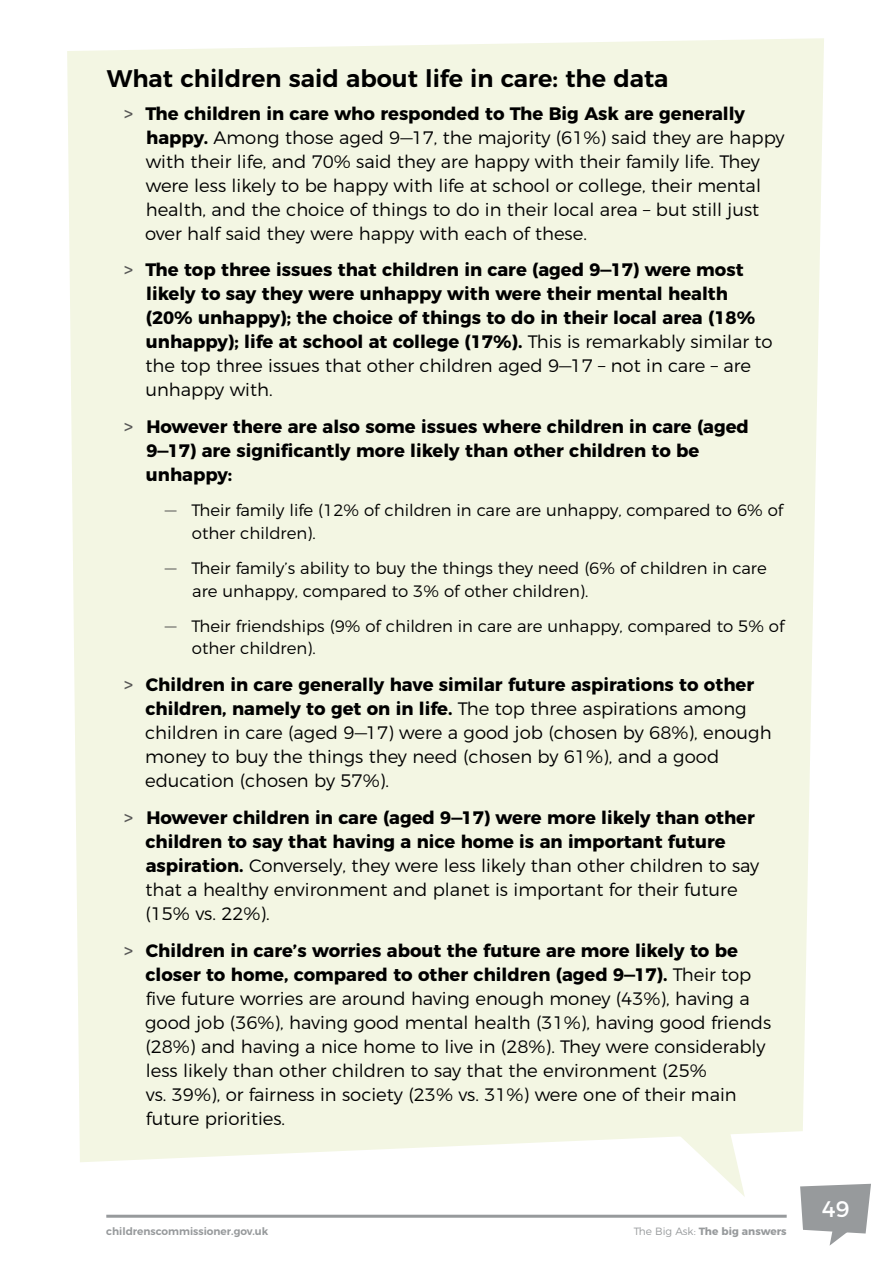
<style>
.page{position:relative;width:893px;height:1263px;background:#fff}
.page>*{position:absolute;margin:0;border:0;box-sizing:border-box;transform-origin:0 0}
.CC_section_sub_headi{font:600 24px "Montserrat";color:#000}
.t1{font:22.5px "Montserrat";color:#fff}
.t2{font:300 18px/24px "Montserrat";color:#000}
.t3{font:700 18px/24px "Montserrat";color:#000}
.t4{font:300 16.5px/22.5px "Montserrat";color:#000}
.t5{font:600 10.5px "Montserrat";color:#979a9c}
.t6{font:700 10.5px "Montserrat";color:#979a9c}
.s1{font-family:"Montserrat Alternates";font-weight:400;color:#575756}
.s2{font-weight:700}
.s3{font-size:17.25px}
.s4{font-weight:300}
.s5{font-weight:300;font-size:17.25px}
.s6{color:#575756}
.s7{font-weight:700;font-size:17.25px}
</style>
<div class="page">
<div style="left:67px;top:38px;width:757px;height:1124px;background:#f3f6e3"></div>
<svg style="left:636px;top:1095px;width:109px;height:102px"></svg>
<svg style="left:800px;top:1184px;width:71px;height:61px"></svg>
<hr style="left:106px;top:1215px;width:681px;height:3px;background:#979a9c">
<p class="CC_section_sub_headi" style="left:107px;top:59px;width:563px">What children said about life in care: the data</p>
<p class="t2" style="left:145px;top:100px;width:641px;text-indent:-21px"><span class="s1">&gt;</span> <span class="s2">The children in care who responded to The Big Ask are generally happy.</span> Among those aged 9<span class="s3">—</span>17, the majority (61%) said they are happy with their life, and 70% said they are happy with their family life. They were less likely to be happy with life at school or college, their mental health, and the choice of things to do in their local area – but still just over half said they were happy with each of these.</p>
<p class="t3" style="left:146px;top:256px;width:628px;text-indent:-21px"><span class="s1">&gt;</span> The top three issues that children in care (aged 9<span class="s3">—</span>17) were most likely to say they were unhappy with were their mental health (20% unhappy); the choice of things to do in their local area (18% unhappy); life at school at college (17%). <span class="s4">This is remarkably similar to the top three issues that other children aged 9</span><span class="s5">—</span><span class="s4">17 – not in care – are unhappy with.</span></p>
<p class="t3" style="left:146px;top:413px;width:604px;text-indent:-22px"><span class="s1">&gt;</span> However there are also some issues where children in care (aged<br>9<span class="s3">—</span>17) are significantly more likely than other children to be unhappy:</p>
<p class="t4" style="left:192px;top:498px;width:593px;text-indent:-27px"><span class="s6">―</span> Their family life (12% of children in care are unhappy, compared to 6% of other children).</p>
<p class="t4" style="left:192px;top:556px;width:576px;text-indent:-27px"><span class="s6">―</span> Their family’s ability to buy the things they need (6% of children in care are unhappy, compared to 3% of other children).</p>
<p class="t4" style="left:192px;top:613px;width:594px;text-indent:-27px"><span class="s6">―</span> Their friendships (9% of children in care are unhappy, compared to 5% of other children).</p>
<p class="t2" style="left:145px;top:671px;width:628px;text-indent:-21px"><span class="s1">&gt;</span> <span class="s2">Children in care generally have similar future aspirations to other children, namely to get on in life.</span> The top three aspirations among children in care (aged 9<span class="s3">—</span>17) were a good job (chosen by 68%), enough money to buy the things they need (chosen by 61%), and a good education (chosen by 57%).</p>
<p class="t2" style="left:145px;top:804px;width:615px;text-indent:-21px"><span class="s1">&gt;</span> <span class="s2">However children in care (aged 9</span><span class="s7">—</span><span class="s2">17) were more likely than other children to say that having a nice home is an important future aspiration.</span> Conversely, they were less likely than other children to say that a healthy environment and planet is important for their future (15% vs. 22%).</p>
<p class="t2" style="left:145px;top:937px;width:628px;text-indent:-21px"><span class="s1">&gt;</span> <span class="s2">Children in care’s worries about the future are more likely to be closer to home, compared to other children (aged 9</span><span class="s7">—</span><span class="s2">17).</span> Their top five future worries are around having enough money (43%), having a good job (36%), having good mental health (31%), having good friends (28%) and having a nice home to live in (28%). They were considerably less likely than other children to say that the environment (25%<br>vs. 39%), or fairness in society (23% vs. 31%) were one of their main future priorities.</p>
<p class="t5" style="left:106px;top:1222px;width:164px">childrenscommissioner.gov.uk</p>
<p class="t6" style="left:634px;top:1222px;width:154px"><span class="s4">The Big Ask:</span> The big answers</p>
<p class="t1" style="left:822px;top:1191px;width:29px">49</p>
</div>
